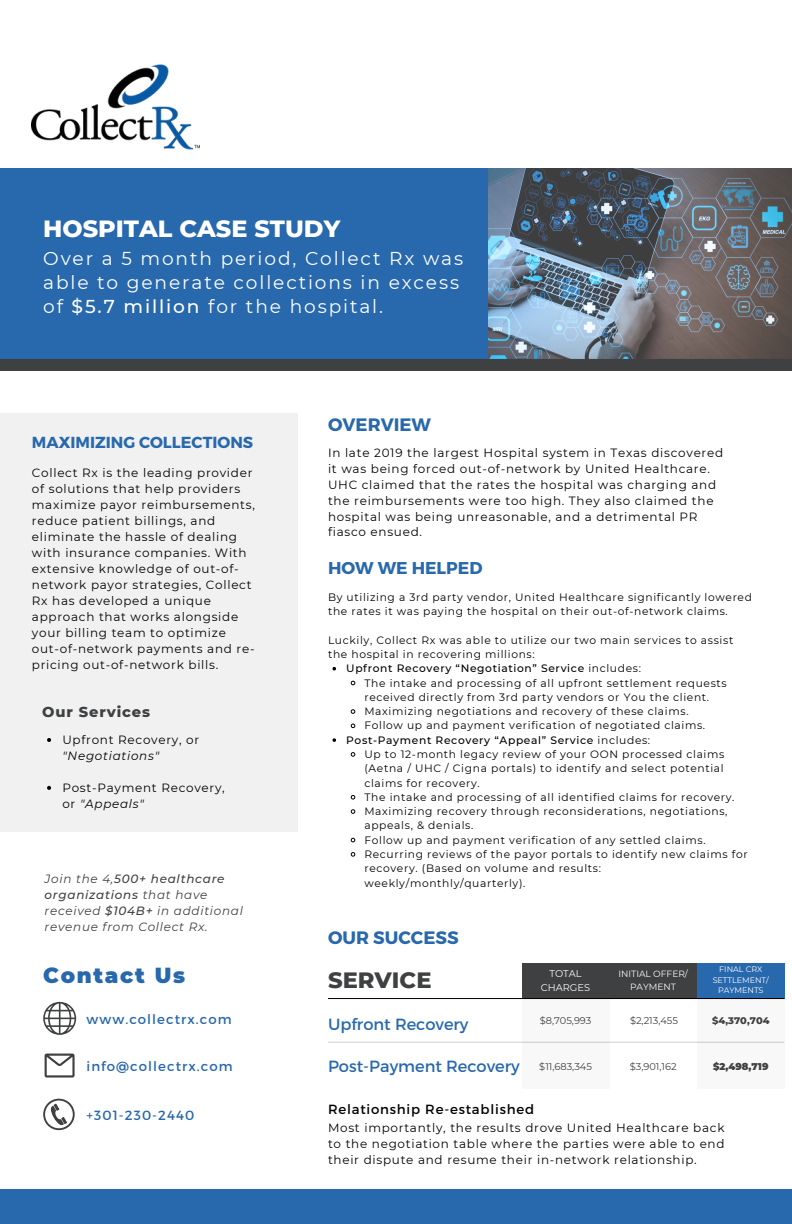
<style>
.page{position:relative;width:792px;height:1224px;background:#fff}
.page>*{position:absolute;margin:0;border:0;box-sizing:border-box;transform-origin:0 0}
.t1{font:800 24px "Montserrat";color:#fff}
.t2{font:800 22.6px "Montserrat";color:#3e4042}
.t3{font:900 21.2px "Montserrat";letter-spacing:.08em;color:#2868ad}
.t4{font:18.6px/24px "Montserrat";letter-spacing:.1em;color:#fff}
.t5{font:700 18px "Montserrat";color:#2868ad}
.t6{font:700 17.2px "Montserrat";color:#2868ad}
.t7{font:16.2px "Montserrat";color:#2868ad}
.t8{font:700 16px "Montserrat";color:#2868ad}
.t9{font:800 14.6px "Montserrat";letter-spacing:.06em;color:#3e4042}
.t10{font:13.4px "Montserrat";letter-spacing:.08em;color:#2868ad}
.t11{font:13.4px "Montserrat";letter-spacing:.06em;color:#000}
.t12{font:12px/16px "Montserrat";letter-spacing:.06em;color:#000}
.t13{font:italic 12px/16px "Montserrat";letter-spacing:.06em;color:#3e4042}
.t14{font:10.8px/14.2px "Montserrat";letter-spacing:.06em;color:#000}
.t15{font:500 10.8px "Montserrat";letter-spacing:.06em;color:#000}
.t16{font:9.8px "Montserrat";color:#3e4042}
.t17{font:9.8px "Montserrat";color:#f8fafb}
.t18{font:800 9.8px "Montserrat";color:#3e4042}
.t19{font:900 9.8px "Montserrat";color:#3e4042}
.t20{font:9px "Montserrat";color:#f8fafb}
.t21{font:8px/10.6px "Montserrat";color:#fff;text-align:center}
.s1{font-weight:500}
.s2{font-style:italic}
.s3{font-weight:400}
</style>
<div class="page">
<img style="left:488px;top:168px;width:304px;height:191px">
<div style="left:0;top:168px;width:488px;height:197px;background:#2868ad"></div>
<div style="left:0;top:359px;width:792px;height:12px;background:#3e4042"></div>
<div style="left:0;top:413px;width:297px;height:419px;background:#f1f1f1"></div>
<div style="left:0;top:1189px;width:792px;height:35px;background:#2868ad"></div>
<img style="left:32px;top:64px;width:168px;height:86px">
<svg style="left:45px;top:1054px;width:30px;height:24px"></svg>
<svg style="left:43px;top:1099px;width:32px;height:31px"></svg>
<svg style="left:43px;top:1002px;width:33px;height:33px"></svg>
<hr style="left:328px;top:1042px;width:456px;height:1px;background:#000">
<div style="left:522px;top:969px;width:87px;height:119px;background:#f8f8f8"></div>
<div style="left:697px;top:969px;width:88px;height:119px;background:#f8f8f8"></div>
<div style="left:609px;top:963px;width:88px;height:35px;background:#3e4042"></div>
<div style="left:522px;top:963px;width:87px;height:35px;background:#3e4042"></div>
<div style="left:697px;top:963px;width:88px;height:35px;background:#2868ad"></div>
<hr style="left:328px;top:998px;width:456px;height:1px;background:#000">
<svg style="left:332px;top:667px;width:4px;height:4px"></svg>
<svg style="left:350px;top:680px;width:6px;height:6px"></svg>
<svg style="left:350px;top:709px;width:6px;height:5px"></svg>
<svg style="left:350px;top:723px;width:6px;height:6px"></svg>
<svg style="left:332px;top:738px;width:4px;height:4px"></svg>
<svg style="left:350px;top:752px;width:6px;height:5px"></svg>
<svg style="left:350px;top:795px;width:6px;height:5px"></svg>
<svg style="left:350px;top:809px;width:6px;height:5px"></svg>
<svg style="left:350px;top:837px;width:6px;height:6px"></svg>
<svg style="left:350px;top:852px;width:6px;height:5px"></svg>
<svg style="left:47px;top:738px;width:4px;height:4px"></svg>
<svg style="left:47px;top:786px;width:4px;height:4px"></svg>
<p class="t1" style="left:43px;top:213px;width:299px">HOSPITAL CASE STUDY</p>
<p class="t4" style="left:43px;top:246px;width:421px">Over a 5 month period, Collect Rx was able to generate collections in excess of <span class="s1">$5.7 million</span> for the hospital.</p>
<p class="t8" style="left:32px;top:432px;width:223px">MAXIMIZING COLLECTIONS</p>
<p class="t12" style="left:32px;top:465px;width:225px">Collect Rx is the leading provider of solutions that help providers maximize payor reimbursements, reduce patient billings, and eliminate the hassle of dealing with insurance companies. With extensive knowledge of out-of&shy;network payor strategies, Collect<br>Rx has developed a unique approach that works alongside your billing team to optimize out-of-network payments and re&shy;pricing out-of-network bills.</p>
<p class="t9" style="left:42px;top:703px;width:110px">Our Services</p>
<p class="t12" style="left:62px;top:732px;width:138px">Upfront Recovery, or <span class="s2">"Negotiations"</span></p>
<p class="t12" style="left:62px;top:780px;width:164px">Post-Payment Recovery, or <span class="s2">"Appeals"</span></p>
<p class="t13" style="left:45px;top:871px;width:200px">Join the 4,<span class="s1">500+ healthcare organizations</span> that have received <span class="s1">$104B+</span> in additional revenue from Collect Rx.</p>
<p class="t3" style="left:43px;top:962px;width:143px">Contact Us</p>
<p class="t10" style="left:87px;top:1010px;width:147px">www.collectrx.com</p>
<p class="t10" style="left:87px;top:1057px;width:148px">info@collectrx.com</p>
<p class="t10" style="left:87px;top:1106px;width:109px">+301-230-2440</p>
<p class="t5" style="left:328px;top:413px;width:105px">OVERVIEW</p>
<p class="t12" style="left:328px;top:444px;width:397px">In late 2019 the largest Hospital system in Texas discovered it was being forced out-of-network by United Healthcare.<br>UHC claimed that the rates the hospital was charging and the reimbursements were too high. They also claimed the hospital was being unreasonable, and a detrimental PR fiasco ensued.</p>
<p class="t6" style="left:328px;top:557px;width:156px">HOW WE HELPED</p>
<p class="t14" style="left:328px;top:590px;width:425px">By utilizing a 3rd party vendor, United Healthcare significantly lowered the rates it was paying the hospital on their out-of-network claims.</p>
<p class="t14" style="left:328px;top:633px;width:407px">Luckily, Collect Rx was able to utilize our two main services to assist the hospital in recovering millions:</p>
<p class="t15" style="left:346px;top:662px;width:296px">Upfront Recovery “Negotiation” Service <span class="s3">includes:</span></p>
<p class="t14" style="left:364px;top:676px;width:364px">The intake and processing of all upfront settlement requests received directly from 3rd party vendors or You the client.</p>
<p class="t14" style="left:364px;top:704px;width:326px">Maximizing negotiations and recovery of these claims.</p>
<p class="t14" style="left:364px;top:718px;width:342px">Follow up and payment verification of negotiated claims.</p>
<p class="t15" style="left:346px;top:733px;width:306px">Post-Payment Recovery “Appeal” Service <span class="s3">includes:</span></p>
<p class="t14" style="left:364px;top:747px;width:361px;text-align:justify">Up to 12-month legacy review of your OON processed claims (Aetna / UHC / Cigna portals) to identify and select potential claims for recovery.</p>
<p class="t14" style="left:364px;top:790px;width:372px">The intake and processing of all identified claims for recovery.</p>
<p class="t14" style="left:364px;top:804px;width:365px">Maximizing recovery through reconsiderations, negotiations, appeals, &amp; denials.</p>
<p class="t14" style="left:364px;top:833px;width:343px">Follow up and payment verification of any settled claims.</p>
<p class="t14" style="left:364px;top:847px;width:385px">Recurring reviews of the payor portals to identify new claims for recovery. (Based on volume and results: weekly/monthly/quarterly).</p>
<p class="t5" style="left:328px;top:926px;width:132px">OUR SUCCESS</p>
<p class="t21" style="left:713px;top:964px;width:58px">FINAL CRX<br>SETTLEMENT/</p>
<p class="t21" style="left:718px;top:985px;width:47px">PAYMENTS</p>
<p class="t20" style="left:618px;top:968px;width:71px">INITIAL OFFER/</p>
<p class="t20" style="left:630px;top:981px;width:47px">PAYMENT</p>
<p class="t17" style="left:549px;top:968px;width:34px">TOTAL</p>
<p class="t2" style="left:328px;top:967px;width:105px">SERVICE</p>
<p class="t17" style="left:541px;top:981px;width:51px">CHARGES</p>
<p class="t7" style="left:328px;top:1014px;width:142px">Upfront Recovery</p>
<p class="t7" style="left:328px;top:1056px;width:193px">Post-Payment Recovery</p>
<p class="t16" style="left:540px;top:1015px;width:53px">$8,705,993</p>
<p class="t16" style="left:630px;top:1015px;width:49px">$2,213,455</p>
<p class="t18" style="left:712px;top:1015px;width:59px">$4,370,704</p>
<p class="t16" style="left:539px;top:1060px;width:54px">$11,683,345</p>
<p class="t16" style="left:630px;top:1060px;width:48px">$3,901,162</p>
<p class="t19" style="left:713px;top:1060px;width:57px">$2,498,719</p>
<p class="t11" style="left:328px;top:1100px;width:208px">Relationship Re-established</p>
<p class="t12" style="left:328px;top:1120px;width:398px;text-align:justify">Most importantly, the results drove United Healthcare back to the negotiation table where the parties were able to end their dispute and resume their in-network relationship.</p>
</div>
